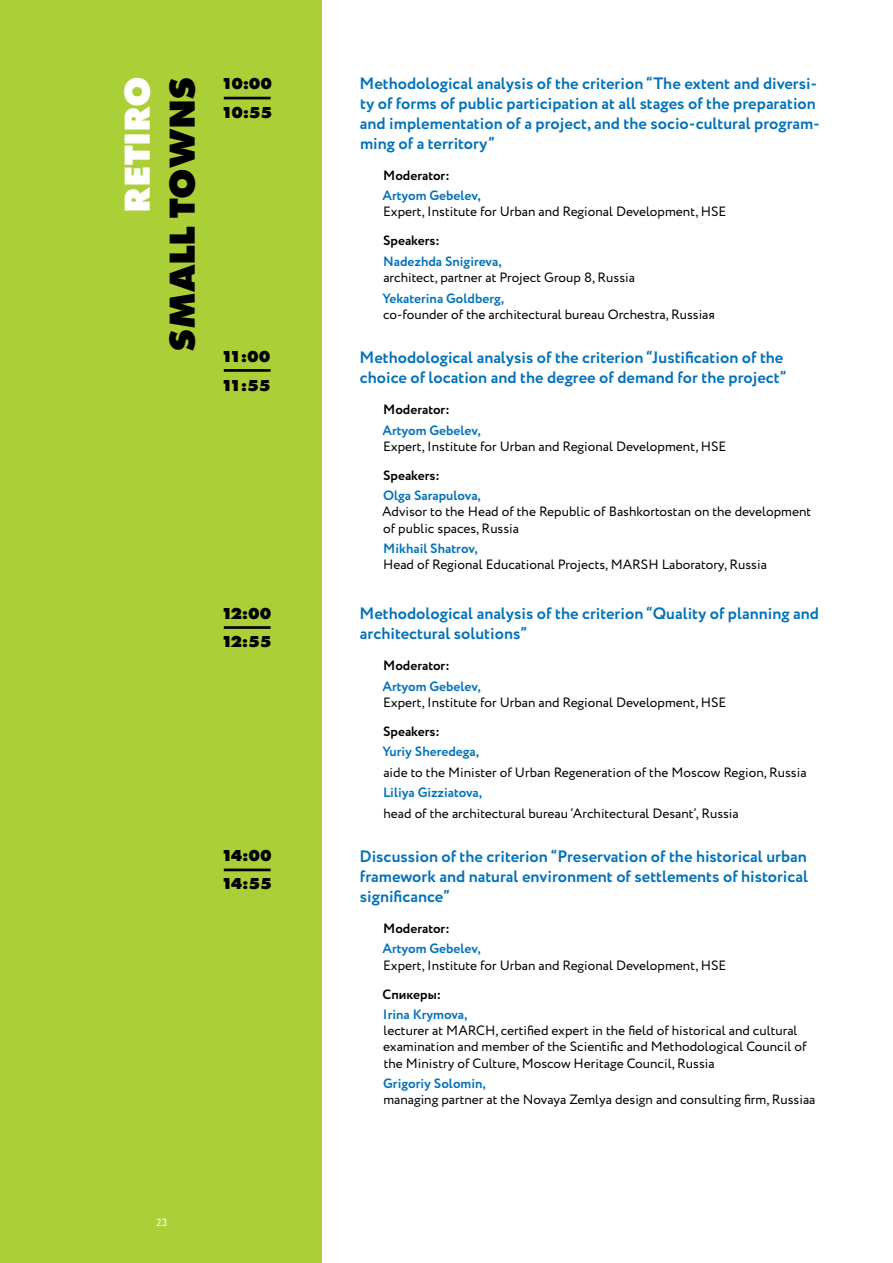
<style>
.page{position:relative;width:893px;height:1263px;background:#fff}
.page>*{position:absolute;margin:0;border:0;box-sizing:border-box;transform-origin:0 0}
.t1{font:800 37.5px "Futura PT";letter-spacing:-.01em;color:#000}
.t2{font:800 37.5px "Futura PT";letter-spacing:-.01em;color:#fff}
.t3{font:700 16.5px/19.8px "Circe";color:#0272ba}
.t4{font:800 16.5px/28.5px "Futura PT";letter-spacing:-.045em;color:#000}
.t5{font:13.5px/16.2px "Circe";color:#000}
.t6{font:700 13.5px "Circe";color:#0272ba}
.t7{font:700 13.5px "Circe";color:#000}
.t8{font:10.5px "Circe";color:#fff}
</style>
<div class="page">
<div style="left:0;top:0;width:321px;height:1263px;background:#abd037"></div>
<hr style="left:224px;top:626px;width:47px;height:3px;background:#000">
<hr style="left:224px;top:97px;width:47px;height:2px;background:#000">
<hr style="left:224px;top:369px;width:47px;height:3px;background:#000">
<hr style="left:224px;top:868px;width:47px;height:3px;background:#000">
<h1 class="t2" style="left:113px;top:213px;width:138px;rotate:-90deg">RETIRO</h1>
<h1 class="t1" style="left:158px;top:352px;width:277px;rotate:-90deg">SMALL TOWNS</h1>
<p class="t4" style="left:221px;top:69px;width:53px">10:00<br>10:55</p>
<p class="t4" style="left:221px;top:342px;width:51px">11:00<br>11:55</p>
<p class="t4" style="left:221px;top:598px;width:52px">12:00<br>12:55</p>
<p class="t4" style="left:221px;top:841px;width:52px">14:00<br>14:55</p>
<p class="t8" style="left:156px;top:1216px;width:13px">23</p>
<p class="t3" style="left:359px;top:75px;width:462px">Methodological analysis of the criterion “The extent and diversi&shy;ty of forms of public participation at all stages of the preparation and implementation of a project, and the socio-cultural program&shy;ming of a territory”</p>
<p class="t7" style="left:383px;top:166px;width:68px">Moderator:</p>
<p class="t6" style="left:382px;top:187px;width:100px">Artyom Gebelev,</p>
<p class="t5" style="left:383px;top:204px;width:345px">Expert, Institute for Urban and Regional Development, HSE</p>
<p class="t7" style="left:383px;top:232px;width:58px">Speakers:</p>
<p class="t6" style="left:383px;top:252px;width:120px">Nadezhda Snigireva,</p>
<p class="t5" style="left:383px;top:270px;width:253px">architect, partner at Project Group 8, Russia</p>
<p class="t6" style="left:382px;top:289px;width:123px">Yekaterina Goldberg,</p>
<p class="t5" style="left:383px;top:306px;width:333px">co-founder of the architectural bureau Orchestra, Russiaя</p>
<p class="t3" style="left:359px;top:348px;width:429px">Methodological analysis of the criterion “Justification of the choice of location and the degree of demand for the project”</p>
<p class="t7" style="left:383px;top:400px;width:68px">Moderator:</p>
<p class="t6" style="left:382px;top:421px;width:100px">Artyom Gebelev,</p>
<p class="t5" style="left:383px;top:438px;width:345px">Expert, Institute for Urban and Regional Development, HSE</p>
<p class="t7" style="left:383px;top:466px;width:58px">Speakers:</p>
<p class="t6" style="left:383px;top:486px;width:99px">Olga Sarapulova,</p>
<p class="t5" style="left:382px;top:504px;width:431px">Advisor to the Head of the Republic of Bashkortostan on the development of public spaces, Russia</p>
<p class="t6" style="left:383px;top:539px;width:96px">Mikhail Shatrov,</p>
<p class="t5" style="left:383px;top:557px;width:385px">Head of Regional Educational Projects, MARSH Laboratory, Russia</p>
<p class="t3" style="left:359px;top:605px;width:461px">Methodological analysis of the criterion “Quality of planning and architectural solutions”</p>
<p class="t7" style="left:383px;top:657px;width:68px">Moderator:</p>
<p class="t6" style="left:382px;top:677px;width:100px">Artyom Gebelev,</p>
<p class="t5" style="left:383px;top:695px;width:345px">Expert, Institute for Urban and Regional Development, HSE</p>
<p class="t7" style="left:383px;top:722px;width:58px">Speakers:</p>
<p class="t6" style="left:382px;top:743px;width:98px">Yuriy Sheredega,</p>
<p class="t5" style="left:383px;top:765px;width:425px">aide to the Minister of Urban Regeneration of the Moscow Region, Russia</p>
<p class="t6" style="left:383px;top:784px;width:101px">Liliya Gizziatova,</p>
<p class="t5" style="left:384px;top:805px;width:357px">head of the architectural bureau ‘Architectural Desant’, Russia</p>
<p class="t3" style="left:359px;top:847px;width:450px;text-align:justify">Discussion of the criterion “Preservation of the historical urban framework and natural environment of settlements of historical significance”</p>
<p class="t7" style="left:383px;top:919px;width:68px">Moderator:</p>
<p class="t6" style="left:382px;top:940px;width:100px">Artyom Gebelev,</p>
<p class="t5" style="left:383px;top:957px;width:345px">Expert, Institute for Urban and Regional Development, HSE</p>
<p class="t7" style="left:383px;top:985px;width:60px">Спикеры:</p>
<p class="t6" style="left:383px;top:1005px;width:86px">Irina Krymova,</p>
<p class="t5" style="left:383px;top:1023px;width:425px">lecturer at MARCH, certified expert in the field of historical and cultural examination and member of the Scientific and Methodological Council of the Ministry of Culture, Moscow Heritage Council, Russia</p>
<p class="t6" style="left:383px;top:1074px;width:104px">Grigoriy Solomin,</p>
<p class="t5" style="left:383px;top:1092px;width:434px">managing partner at the Novaya Zemlya design and consulting firm, Russiaa</p>
</div>
